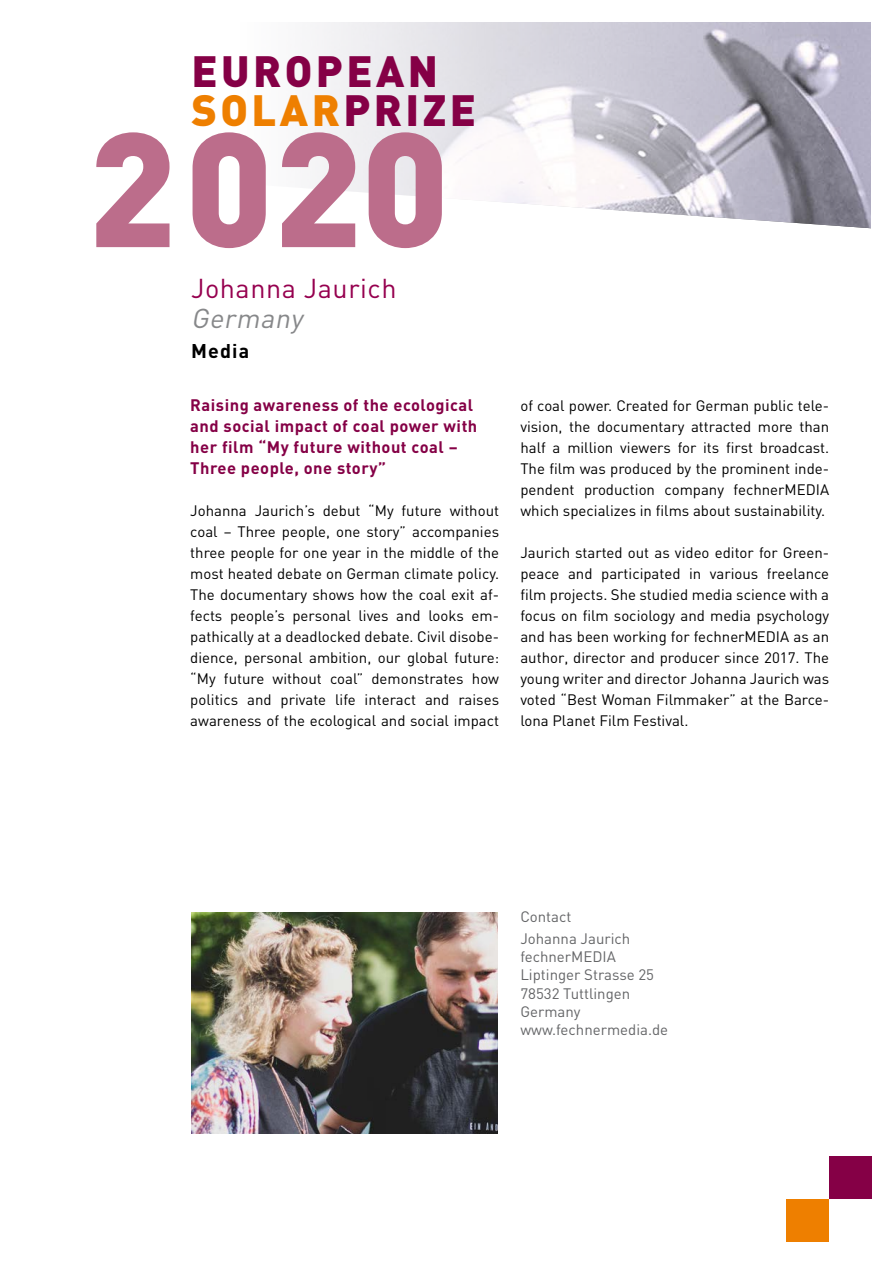
<style>
.page{position:relative;width:893px;height:1263px;background:#fff}
.page>*{position:absolute;margin:0;border:0;box-sizing:border-box;transform-origin:0 0}
.t1{font:900 159.75px "DIN";color:#bc6d8b}
.t2{font:900 43.2px/38.5px "DIN";letter-spacing:.08em;color:#850046}
.t3{font:27px "DIN";letter-spacing:.02em;color:#96004f}
.t4{font:italic 27px "DIN";color:#87888a}
.t5{font:700 19.65px "DIN";letter-spacing:.06em;color:#000}
.t6{font:700 16.5px/21px "DIN";letter-spacing:.03em;color:#850046}
.t7{font:15px/21px "DIN";color:#000;text-align:justify}
.t8{font:15px/18px "DIN";color:#646567}
.s1{color:#ee7f00}
</style>
<div class="page">
<img style="left:312px;top:22px;width:559px;height:207px">
<div style="left:787px;top:1199px;width:42px;height:43px;background:#ee7f00"></div>
<div style="left:829px;top:1157px;width:43px;height:42px;background:#850046"></div>
<img style="left:191px;top:912px;width:307px;height:221px">
<h2 class="t2" style="left:191px;top:50px;width:93px">EUROPEA</h2>
<h2 class="t2" style="left:191px;top:50px;width:286px;text-indent:217px">N<br><span class="s1">SOLAR</span>PRIZE</h2>
<h1 class="t1" style="left:88px;top:82px;width:363px">2020</h1>
<h3 class="t3" style="left:191px;top:272px;width:207px">Johanna Jaurich</h3>
<h3 class="t4" style="left:191px;top:302px;width:119px">Germany</h3>
<h3 class="t5" style="left:191px;top:338px;width:60px">Media</h3>
<p class="t6" style="left:190px;top:394px;width:289px">Raising awareness of the ecological and social impact of coal power with her film “My future without coal –<br>Three people, one story”</p>
<p class="t7" style="left:190px;top:500px;width:310px">Johanna Jaurich’s debut “My future without coal – Three people, one story” accompanies three people for one year in the middle of the most heated debate on German climate policy.<br>The documentary shows how the coal exit af&shy;fects people’s personal lives and looks em&shy;pathically at a deadlocked debate. Civil disobe&shy;dience, personal ambition, our global future: “My future without coal” demonstrates how politics and private life interact and raises awareness of the ecological and social impact</p>
<p class="t7" style="left:520px;top:395px;width:310px;text-align:left">of coal power. Created for German public tele&shy;vision, the documentary attracted more than half a million viewers for its first broadcast.<br>The film was produced by the prominent inde&shy;pendent production company fechnerMEDIA which specializes in films about sustainability.</p>
<p class="t7" style="left:520px;top:542px;width:310px">Jaurich started out as video editor for Green&shy;peace and participated in various freelance film projects. She studied media science with a focus on film sociology and media psychology and has been working for fechnerMEDIA</p>
<p class="t7" style="left:520px;top:626px;width:310px;text-indent:273px">as an author, director and producer since 2017. The young writer and director Johanna Jaurich was voted “Best Woman Filmmaker” at the Barce&shy;lona Planet Film Festival.</p>
<p class="t8" style="left:520px;top:905px;width:111px;line-height:22.2px">Contact<br>Johanna Jaurich</p>
<p class="t8" style="left:520px;top:948px;width:149px">fechnerMEDIA<br>Liptinger Strasse 25<br>78532 Tuttlingen<br>Germany www.fechnermedia.de</p>
</div>
